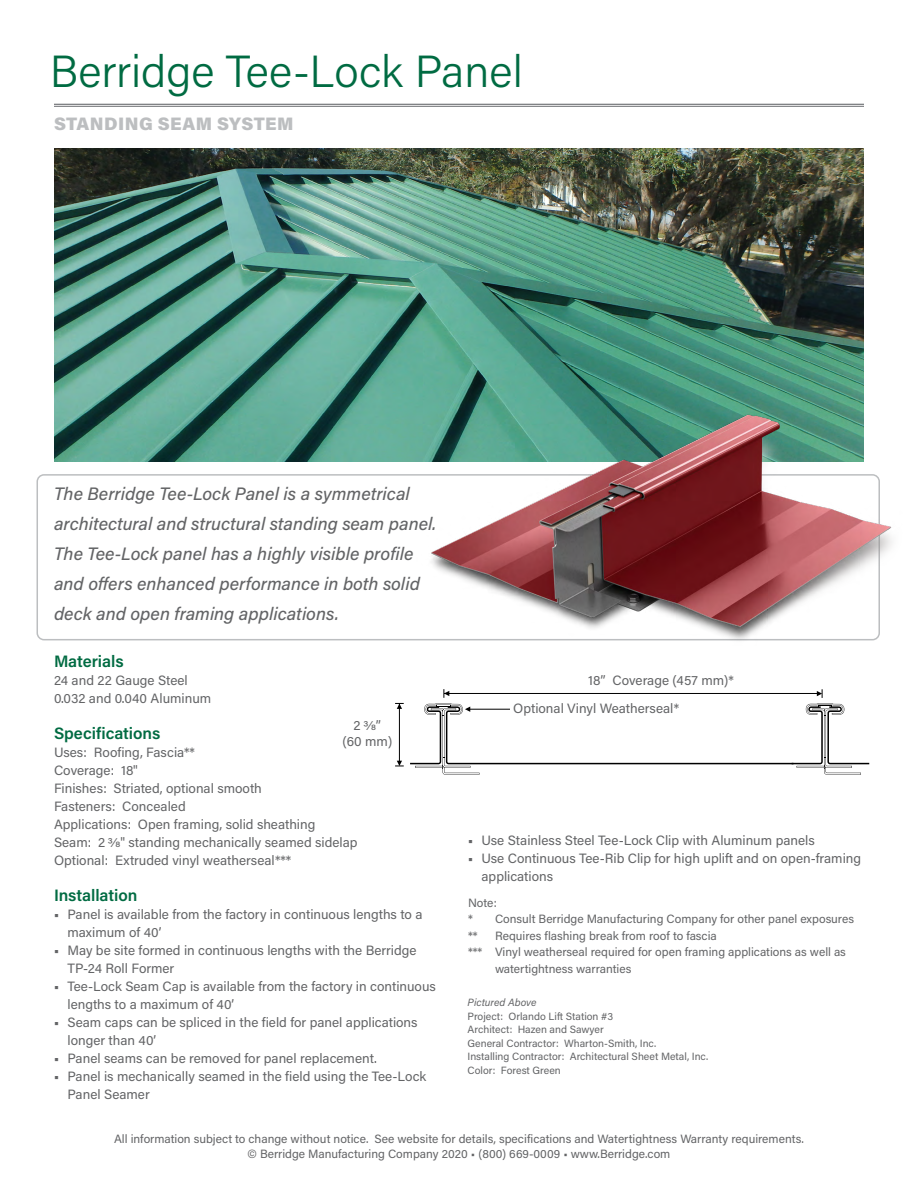
<style>
.page{position:relative;width:918px;height:1188px;background:#fff}
.page>*{position:absolute;margin:0;border:0;box-sizing:border-box;transform-origin:0 0}
.t1{font:300 45px "Acumin Pro";color:#006b42}
.t2{font:italic 500 18px/30px "Acumin Pro";color:#636466}
.t3{font:900 18px "Acumin Pro";letter-spacing:.025em;color:#bcbec0}
.t4{font:600 16.5px "Acumin Pro";letter-spacing:-.005em;color:#006b42}
.t5{font:13.5px/18px "Acumin Pro";color:#636466}
.t6{font:12px/16.5px "Acumin Pro";color:#636466;text-align:center}
.t7{font:10.5px/13.5px "Acumin Pro";color:#636466}
.t8{font:italic 10.5px "Acumin Pro";color:#636466}
</style>
<div class="page">
<hr style="left:54px;top:104px;width:810px;height:1px;background:#808285">
<hr style="left:54px;top:106px;width:810px;height:1px;background:#808285">
<svg style="left:410px;top:689px;width:459px;height:86px"></svg>
<svg style="left:395px;top:761px;width:9px;height:6px"></svg>
<svg style="left:395px;top:703px;width:9px;height:6px"></svg>
<hr style="left:399px;top:704px;width:1px;height:58px;background:#000">
<img style="left:54px;top:148px;width:810px;height:314px">
<img style="left:399px;top:409px;width:493px;height:232px">
<h1 class="t1" style="left:50px;top:40px;width:475px">Berridge Tee-Lock Panel</h1>
<h2 class="t3" style="left:54px;top:111px;width:241px">STANDING SEAM SYSTEM</h2>
<h2 class="t2" style="left:54px;top:478px;width:384px">The Berridge Tee-Lock Panel is a symmetrical architectural and structural standing seam panel.<br>The Tee-Lock panel has a highly visible profile and offers enhanced performance in both solid deck and open framing applications.</h2>
<p class="t4" style="left:54px;top:649px;width:71px">Materials</p>
<p class="t5" style="left:54px;top:670px;width:159px">24 and 22 Gauge Steel<br>0.032 and 0.040 Aluminum</p>
<p class="t4" style="left:54px;top:721px;width:108px">Specifications</p>
<p class="t5" style="left:54px;top:742px;width:305px">Uses: Roofing, Fascia**<br>Coverage: 18"<br>Finishes: Striated, optional smooth<br>Fasteners: Concealed<br>Applications: Open framing, solid sheathing<br>Seam: 2 3/8" standing mechanically seamed sidelap Optional: Extruded vinyl weatherseal***</p>
<p class="t4" style="left:54px;top:883px;width:85px">Installation</p>
<p class="t5" style="left:68px;top:904px;width:357px;text-indent:-14px">■ Panel is available from the factory in continuous lengths to a maximum of 40’</p>
<p class="t5" style="left:68px;top:940px;width:350px;text-indent:-14px">■ May be site formed in continuous lengths with the Berridge<br>TP-24 Roll Former</p>
<p class="t5" style="left:68px;top:976px;width:370px;text-indent:-14px">■ Tee-Lock Seam Cap is available from the factory in continuous lengths to a maximum of 40’</p>
<p class="t5" style="left:68px;top:1012px;width:352px;text-indent:-14px">■ Seam caps can be spliced in the field for panel applications longer than 40’</p>
<p class="t5" style="left:54px;top:1048px;width:324px">■ Panel seams can be removed for panel replacement.</p>
<p class="t5" style="left:68px;top:1066px;width:360px;text-indent:-14px">■ Panel is mechanically seamed in the field using the Tee-Lock<br>Panel Seamer</p>
<p class="t5" style="left:342px;top:717px;width:51px;line-height:16.2px;text-align:center">2 3/8” (60 mm)</p>
<p class="t5" style="left:588px;top:671px;width:147px">18” Coverage (457 mm)*</p>
<p class="t5" style="left:513px;top:699px;width:167px">Optional Vinyl Weatherseal*</p>
<p class="t5" style="left:468px;top:831px;width:348px">■ Use Stainless Steel Tee-Lock Clip with Aluminum panels</p>
<p class="t5" style="left:482px;top:849px;width:381px;text-indent:-14px">■ Use Continuous Tee-Rib Clip for high uplift and on open-framing applications</p>
<p class="t6" style="left:468px;top:894px;width:388px;text-align:left">Note:<br>* Consult Berridge Manufacturing Company for other panel exposures **</p>
<p class="t6" style="left:495px;top:927px;width:223px">Requires flashing break from roof to fascia</p>
<p class="t6" style="left:468px;top:943px;width:380px">*** Vinyl weatherseal required for open framing applications as well as</p>
<p class="t6" style="left:495px;top:960px;width:138px">watertightness warranties</p>
<p class="t8" style="left:468px;top:995px;width:71px">Pictured Above</p>
<p class="t7" style="left:468px;top:1009px;width:242px">Project: Orlando Lift Station #3<br>Architect: Hazen and Sawyer<br>General Contractor: Wharton-Smith, Inc.<br>Installing Contractor: Architectural Sheet Metal, Inc.<br>Color: Forest Green</p>
<p class="t6" style="left:114px;top:1131px;width:691px;line-height:15px">All information subject to change without notice. See website for details, specifications and Watertightness Warranty requirements. © Berridge Manufacturing Company 2020 • (800) 669-0009 • www.Berridge.com</p>
</div>
